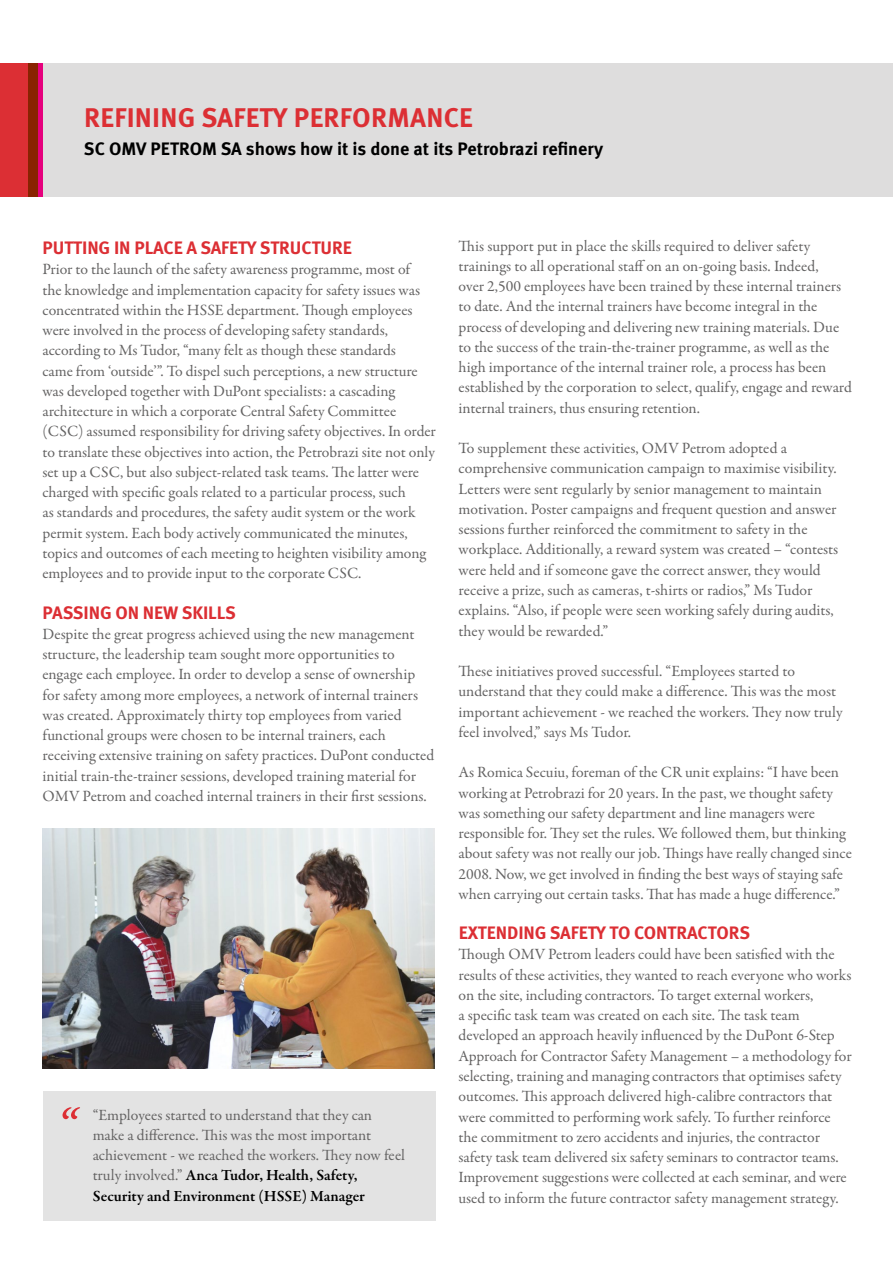
<style>
.page{position:relative;width:893px;height:1263px;background:#fff}
.page>*{position:absolute;margin:0;border:0;box-sizing:border-box;transform-origin:0 0}
.t1{font:italic 55.5px "Garamond Premr Pro";color:#dc2f34}
.t2{font:700 27px "Meta OT";letter-spacing:.01em;color:#dc2f34}
.t3{font:700 18px "Meta OT";letter-spacing:-.005em;color:#dc2f34}
.t4{font:700 18px "Meta OT";color:#000}
.t5{font:15.75px/20.2px "Garamond Premr Pro";letter-spacing:-.005em;color:#646363}
.s1{font-weight:600;color:#000}
</style>
<div class="page">
<div style="left:0;top:63px;width:893px;height:134px;background:#dedddd"></div>
<div style="left:28px;top:63px;width:15px;height:134px;background:#e6007d"></div>
<div style="left:0;top:63px;width:28px;height:134px;background:#dc2f34"></div>
<div style="left:28px;top:63px;width:10px;height:134px;background:#892301"></div>
<div style="left:43px;top:1091px;width:393px;height:129px;background:#e3e3e3"></div>
<img style="left:43px;top:829px;width:391px;height:239px">
<h2 class="t2" style="left:84px;top:100px;width:390px">REFINING SAFETY PERFORMANCE</h2>
<p class="t4" style="left:84px;top:138px;width:521px">SC OMV PETROM SA shows how it is done at its Petrobrazi refinery</p>
<p class="t3" style="left:43px;top:236px;width:311px">PUTTING IN PLACE A SAFETY STRUCTURE</p>
<p class="t5" style="left:43px;top:260px;width:395px">Prior to the launch of the safety awareness programme, most of<br>the knowledge and implementation capacity for safety issues was concentrated within the HSSE department. Though employees were involved in the process of developing safety standards, according to Ms Tudor, “many felt as though these standards<br>came from ‘outside’”. To dispel such perceptions, a new structure was developed together with DuPont specialists: a cascading architecture in which a corporate Central Safety Committee (CSC) assumed responsibility for driving safety objectives. In order to translate these objectives into action, the Petrobrazi site not only set up a CSC, but also subject-related task teams. The latter were charged with specific goals related to a particular process, such<br>as standards and procedures, the safety audit system or the work permit system. Each body actively communicated the minutes, topics and outcomes of each meeting to heighten visibility among employees and to provide input to the corporate CSC.</p>
<p class="t3" style="left:43px;top:601px;width:195px">PASSING ON NEW SKILLS</p>
<p class="t5" style="left:43px;top:624px;width:393px">Despite the great progress achieved using the new management structure, the leadership team sought more opportunities to engage each employee. In order to develop a sense of ownership for safety among more employees, a network of internal trainers was created. Approximately thirty top employees from varied functional groups were chosen to be internal trainers, each receiving extensive training on safety practices. DuPont conducted initial train-the-trainer sessions, developed training material for OMV Petrom and coached internal trainers in their first sessions.</p>
<h1 class="t1" style="left:55px;top:1094px;width:20px">“</h1>
<p class="t5" style="left:93px;top:1105px;width:314px">“Employees started to understand that they can make a difference. This was the most important achievement - we reached the workers. They now feel truly involved.” <span class="s1">Anca Tudor, Health, Safety, Security and Environment (HSSE) Manager</span></p>
<p class="t5" style="left:459px;top:236px;width:395px">This support put in place the skills required to deliver safety trainings to all operational staff on an on-going basis. Indeed,<br>over 2,500 employees have been trained by these internal trainers to date. And the internal trainers have become integral in the process of developing and delivering new training materials. Due to the success of the train-the-trainer programme, as well as the high importance of the internal trainer role, a process has been established by the corporation to select, qualify, engage and reward internal trainers, thus ensuring retention.</p>
<p class="t5" style="left:459px;top:438px;width:381px">To supplement these activities, OMV Petrom adopted a comprehensive communication campaign to maximise visibility.<br>Letters were sent regularly by senior management to maintain motivation. Poster campaigns and frequent question and answer sessions further reinforced the commitment to safety in the workplace. Additionally, a reward system was created – “contests were held and if someone gave the correct answer, they would receive a prize, such as cameras, t-shirts or radios,” Ms Tudor explains. “Also, if people were seen working safely during audits, they would be rewarded.”</p>
<p class="t5" style="left:459px;top:661px;width:385px">These initiatives proved successful. “Employees started to understand that they could make a difference. This was the most important achievement - we reached the workers. They now truly feel involved,” says Ms Tudor.</p>
<p class="t5" style="left:459px;top:762px;width:395px">As Romica Secuiu, foreman of the CR unit explains: “I have been working at Petrobrazi for 20 years. In the past, we thought safety was something our safety department and line managers were responsible for. They set the rules. We followed them, but thinking about safety was not really our job. Things have really changed since 2008. Now, we get involved in finding the best ways of staying safe when carrying out certain tasks. That has made a huge difference.”</p>
<p class="t3" style="left:459px;top:921px;width:293px">EXTENDING SAFETY TO CONTRACTORS</p>
<p class="t5" style="left:459px;top:945px;width:395px">Though OMV Petrom leaders could have been satisfied with the results of these activities, they wanted to reach everyone who works on the site, including contractors. To target external workers,<br>a specific task team was created on each site. The task team developed an approach heavily influenced by the DuPont 6-Step Approach for Contractor Safety Management – a methodology for selecting, training and managing contractors that optimises safety outcomes. This approach delivered high-calibre contractors that were committed to performing work safely. To further reinforce the commitment to zero accidents and injuries, the contractor safety task team delivered six safety seminars to contractor teams.<br>Improvement suggestions were collected at each seminar, and were used to inform the future contractor safety management strategy.</p>
</div>
